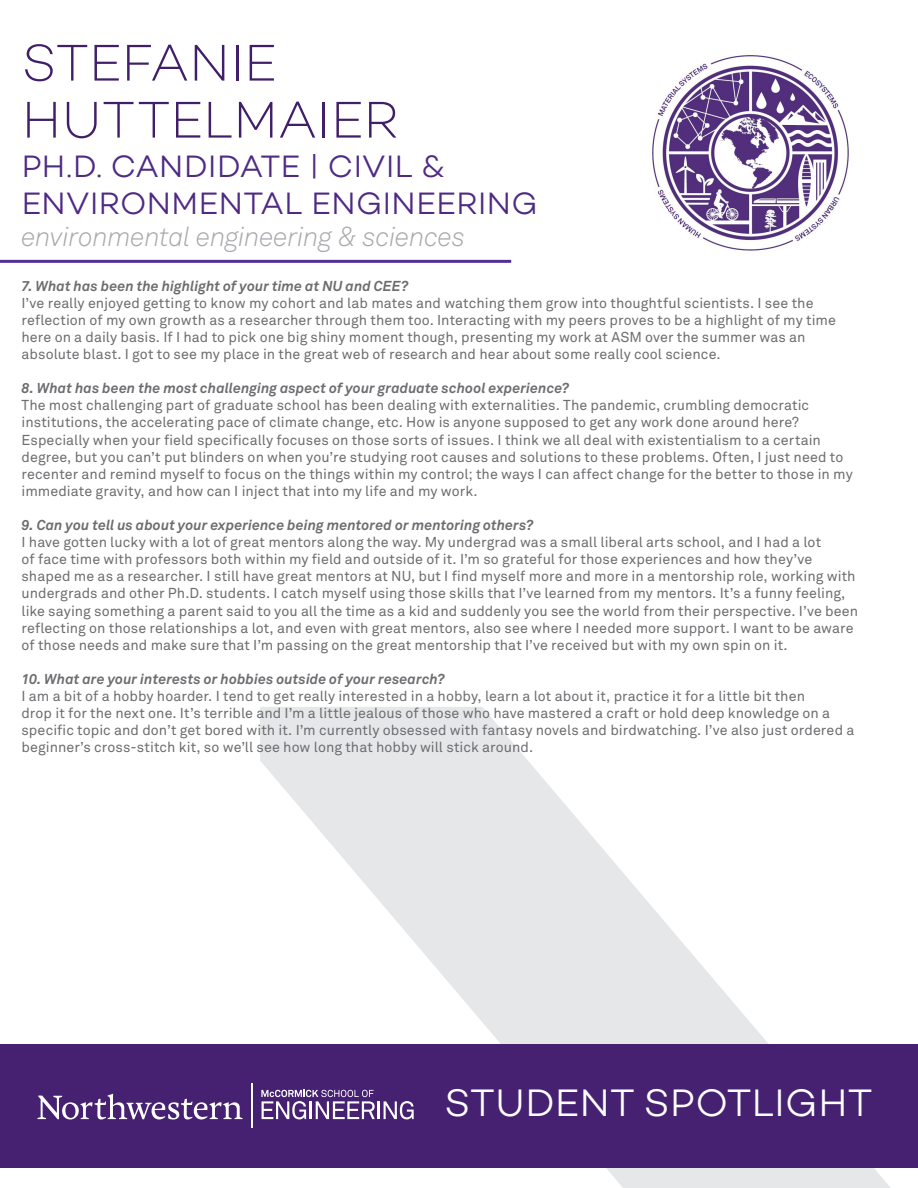
<style>
.page{position:relative;width:918px;height:1188px;background:#fff}
.page>*{position:absolute;margin:0;border:0;box-sizing:border-box;transform-origin:0 0}
.t1{font:200 52.5px "Campton";color:#401f68}
.t2{font:300 39px "Campton";letter-spacing:.01em;color:#fff}
.t3{font:300 31.5px/37.8px "Campton";letter-spacing:.01em;color:#4e2a84}
.t4{font:italic 300 27px "Akkurat Pro";letter-spacing:-.015em;color:#a8a9ad}
.t5{font:14.25px/17.1px "Akkurat Pro";letter-spacing:.005em;color:#6c6d70}
.t6{font:italic 700 14.25px "Akkurat Pro";letter-spacing:.005em;color:#6c6d70}
</style>
<div class="page">
<svg style="left:260px;top:707px;width:631px;height:481px"></svg>
<div style="left:0;top:1044px;width:918px;height:123px;background:#462171"></div>
<svg style="left:37px;top:1094px;width:206px;height:25px"></svg>
<hr style="left:251px;top:1084px;width:2px;height:44px;background:#fff">
<hr style="left:377px;top:1101px;width:3px;height:18px;background:#fff">
<svg style="left:384px;top:1101px;width:30px;height:18px"></svg>
<svg style="left:261px;top:1090px;width:114px;height:29px"></svg>
<img style="left:650px;top:55px;width:199px;height:198px">
<hr style="left:0;top:260px;width:511px;height:3px;background:#522e92">
<p class="t1" style="left:22px;top:30px;width:257px">STEFANIE</p>
<p class="t1" style="left:22px;top:87px;width:378px">HUTTELMAIER</p>
<p class="t3" style="left:22px;top:146px;width:517px">PH.D. CANDIDATE | CIVIL &amp;<br>ENVIRONMENTAL ENGINEERING</p>
<p class="t4" style="left:22px;top:221px;width:445px">environmental engineering &amp; sciences</p>
<p class="t6" style="left:22px;top:277px;width:388px">7. What has been the highlight of your time at NU and CEE?</p>
<p class="t5" style="left:22px;top:294px;width:816px">I’ve really enjoyed getting to know my cohort and lab mates and watching them grow into thoughtful scientists. I see the reflection of my own growth as a researcher through them too. Interacting with my peers proves to be a highlight of my time here on a daily basis. If I had to pick one big shiny moment though, presenting my work at ASM over the summer was an absolute blast. I got to see my place in the great web of research and hear about some really cool science.</p>
<p class="t6" style="left:22px;top:380px;width:549px">8. What has been the most challenging aspect of your graduate school experience?</p>
<p class="t5" style="left:22px;top:397px;width:833px">The most challenging part of graduate school has been dealing with externalities. The pandemic, crumbling democratic institutions, the accelerating pace of climate change, etc. How is anyone supposed to get any work done around here?<br>Especially when your field specifically focuses on those sorts of issues. I think we all deal with existentialism to a certain degree, but you can’t put blinders on when you’re studying root causes and solutions to these problems. Often, I just need to recenter and remind myself to focus on the things within my control; the ways I can affect change for the better to those in my immediate gravity, and how can I inject that into my life and my work.</p>
<p class="t6" style="left:22px;top:516px;width:514px">9. Can you tell us about your experience being mentored or mentoring others?</p>
<p class="t5" style="left:22px;top:534px;width:838px">I have gotten lucky with a lot of great mentors along the way. My undergrad was a small liberal arts school, and I had a lot<br>of face time with professors both within my field and outside of it. I’m so grateful for those experiences and how they’ve shaped me as a researcher. I still have great mentors at NU, but I find myself more and more in a mentorship role, working with undergrads and other Ph.D. students. I catch myself using those skills that I’ve learned from my mentors. It’s a funny feeling, like saying something a parent said to you all the time as a kid and suddenly you see the world from their perspective. I’ve been reflecting on those relationships a lot, and even with great mentors, also see where I needed more support. I want to be aware of those needs and make sure that I’m passing on the great mentorship that I’ve received but with my own spin on it.</p>
<p class="t6" style="left:22px;top:670px;width:425px">10. What are your interests or hobbies outside of your research?</p>
<p class="t5" style="left:22px;top:688px;width:834px">I am a bit of a hobby hoarder. I tend to get really interested in a hobby, learn a lot about it, practice it for a little bit then<br>drop it for the next one. It’s terrible and I’m a little jealous of those who have mastered a craft or hold deep knowledge on a specific topic and don’t get bored with it. I’m currently obsessed with fantasy novels and birdwatching. I’ve also just ordered a beginner’s cross-stitch kit, so we’ll see how long that hobby will stick around.</p>
<p class="t2" style="left:444px;top:1079px;width:430px">STUDENT SPOTLIGHT</p>
</div>
